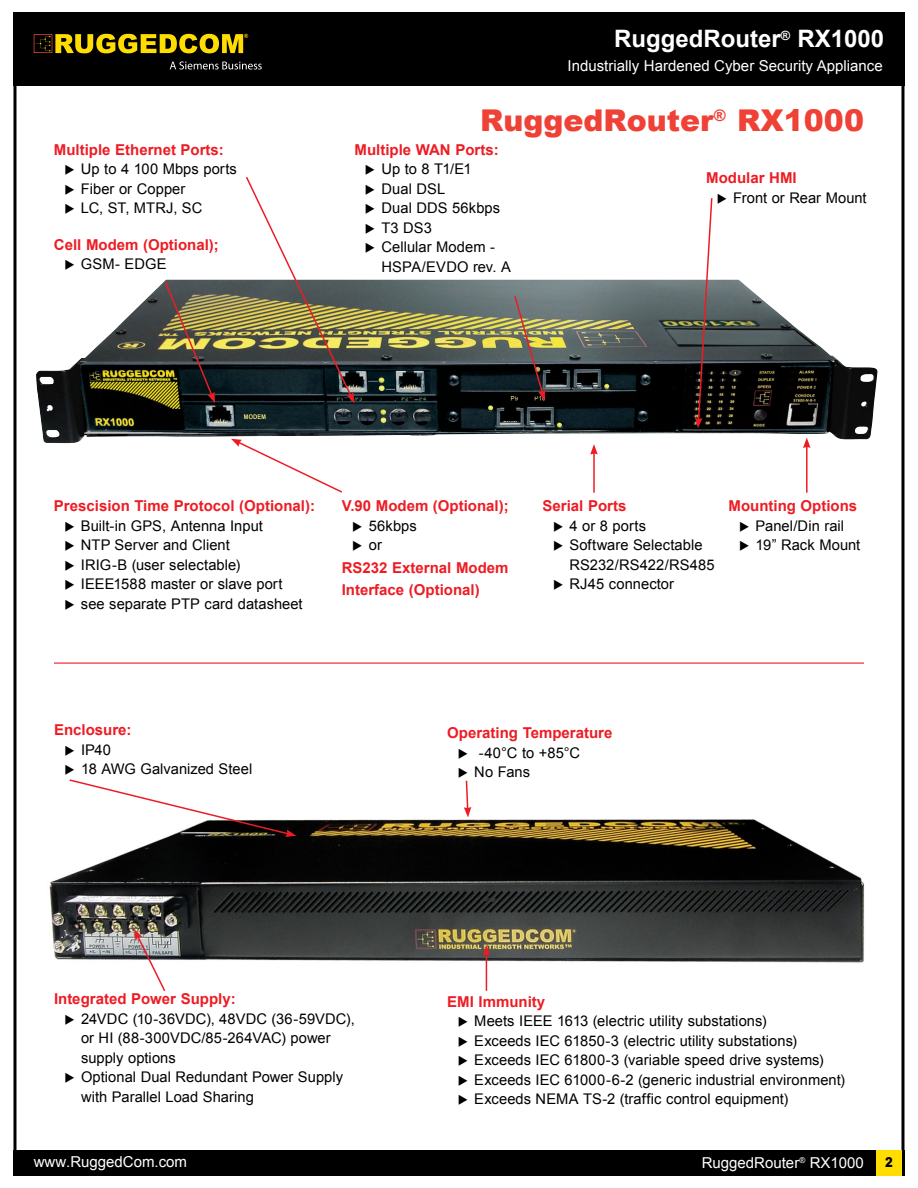
<style>
.page{position:relative;width:918px;height:1188px;background:#fff}
.page>*{position:absolute;margin:0;border:0;box-sizing:border-box;transform-origin:0 0}
.t1{font:900 30px "Arial";color:#ef4135}
.t2{font:700 24px "Arial";color:#fff}
.t3{font:700 15px/22.5px "Arial";color:#ed1c24}
.t4{font:15px "Arial";color:#fff}
.t5{font:14.7px/19.5px "Arial";letter-spacing:.005em;color:#000}
.t6{font:900 13.5px "Arial";color:#000;scale:.85 1}
</style>
<div class="page">
<div style="left:13px;top:1150px;width:891px;height:25px;background:#000"></div>
<div style="left:876px;top:1150px;width:26px;height:25px;background:#fd0"></div>
<div style="left:13px;top:12px;width:891px;height:74px;background:#000"></div>
<svg style="left:170px;top:61px;width:92px;height:9px"></svg>
<svg style="left:34px;top:34px;width:214px;height:19px"></svg>
<img style="left:36px;top:280px;width:842px;height:163px">
<svg style="left:245px;top:177px;width:109px;height:226px"></svg>
<hr style="left:593px;top:452px;width:2px;height:41px;background:#ed1c24">
<svg style="left:590px;top:444px;width:8px;height:11px"></svg>
<img style="left:513px;top:294px;width:32px;height:107px">
<img style="left:49px;top:807px;width:816px;height:161px">
<svg style="left:134px;top:929px;width:33px;height:62px"></svg>
<svg style="left:231px;top:439px;width:113px;height:54px"></svg>
<hr style="left:486px;top:953px;width:1px;height:38px;background:#ed1c24">
<svg style="left:483px;top:945px;width:7px;height:11px"></svg>
<hr style="left:806px;top:446px;width:2px;height:47px;background:#ed1c24">
<svg style="left:803px;top:438px;width:8px;height:10px"></svg>
<img style="left:163px;top:280px;width:52px;height:123px">
<hr style="left:54px;top:663px;width:810px;height:1px;background:#ed1d24">
<img style="left:695px;top:198px;width:31px;height:230px">
<svg style="left:65px;top:779px;width:231px;height:58px"></svg>
<svg style="left:459px;top:780px;width:12px;height:37px"></svg>
<p class="t3" style="left:54px;top:139px;width:172px">Multiple Ethernet Ports:</p>
<p class="t5" style="left:81px;top:160px;width:158px">Up to 4 100 Mbps ports<br>Fiber or Copper<br>LC, ST, MTRJ, SC</p>
<p class="t3" style="left:54px;top:233px;width:167px">Cell Modem (Optional);</p>
<p class="t5" style="left:81px;top:254px;width:87px">GSM- EDGE</p>
<h2 class="t2" style="left:614px;top:23px;width:272px">RuggedRouter<sup>®</sup> RX1000</h2>
<p class="t4" style="left:568px;top:56px;width:317px">Industrially Hardened Cyber Security Appliance</p>
<h1 class="t1" style="left:480px;top:98px;width:385px">RuggedRouter<sup>®</sup> RX1000</h1>
<p class="t3" style="left:706px;top:167px;width:92px">Modular HMI</p>
<p class="t5" style="left:733px;top:188px;width:135px">Front or Rear Mount</p>
<p class="t3" style="left:355px;top:139px;width:146px">Multiple WAN Ports:</p>
<p class="t5" style="left:382px;top:160px;width:131px">Up to 8 T1/E1<br>Dual DSL<br>Dual DDS 56kbps<br>T3 DS3<br>Cellular Modem -<br>HSPA/EVDO rev. A</p>
<p class="t3" style="left:54px;top:495px;width:263px">Prescision Time Protocol (Optional):</p>
<p class="t5" style="left:81px;top:516px;width:223px">Built-in GPS, Antenna Input<br>NTP Server and Client<br>IRIG-B (user selectable)<br>IEEE1588 master or slave port see separate PTP card datasheet</p>
<p class="t3" style="left:342px;top:495px;width:168px">V.90 Modem (Optional);</p>
<p class="t5" style="left:369px;top:516px;width:50px">56kbps or</p>
<p class="t3" style="left:342px;top:556px;width:168px">RS232 External Modem<br>Interface (Optional)</p>
<p class="t3" style="left:543px;top:495px;width:85px">Serial Ports</p>
<p class="t5" style="left:570px;top:516px;width:147px">4 or 8 ports<br>Software Selectable<br>RS232/RS422/RS485<br>RJ45 connector</p>
<p class="t3" style="left:729px;top:495px;width:130px">Mounting Options</p>
<p class="t5" style="left:756px;top:516px;width:106px">Panel/Din rail<br>19” Rack Mount</p>
<p class="t3" style="left:54px;top:719px;width:79px">Enclosure:</p>
<p class="t5" style="left:81px;top:740px;width:173px">IP40<br>18 AWG Galvanized Steel</p>
<p class="t3" style="left:447px;top:722px;width:167px">Operating Temperature</p>
<p class="t5" style="left:474px;top:743px;width:107px;text-indent:4px">-40°C to +85°C<br>No Fans</p>
<p class="t3" style="left:54px;top:988px;width:183px">Integrated Power Supply:</p>
<p class="t5" style="left:81px;top:1009px;width:275px">24VDC (10-36VDC), 48VDC (36-59VDC), or HI (88-300VDC/85-264VAC) power supply options<br>Optional Dual Redundant Power Supply with Parallel Load Sharing</p>
<p class="t3" style="left:447px;top:991px;width:99px">EMI Immunity</p>
<p class="t5" style="left:474px;top:1012px;width:372px">Meets IEEE 1613 (electric utility substations)<br>Exceeds IEC 61850-3 (electric utility substations)<br>Exceeds IEC 61800-3 (variable speed drive systems)<br>Exceeds IEC 61000-6-2 (generic industrial environment)<br>Exceeds NEMA TS-2 (traffic control equipment)</p>
<p class="t4" style="left:34px;top:1152px;width:155px">www.RuggedCom.com</p>
<p class="t4" style="left:702px;top:1153px;width:164px">RuggedRouter<sup>®</sup> RX1000</p>
<p class="t6" style="left:885px;top:1153px;width:11px">2</p>
</div>
